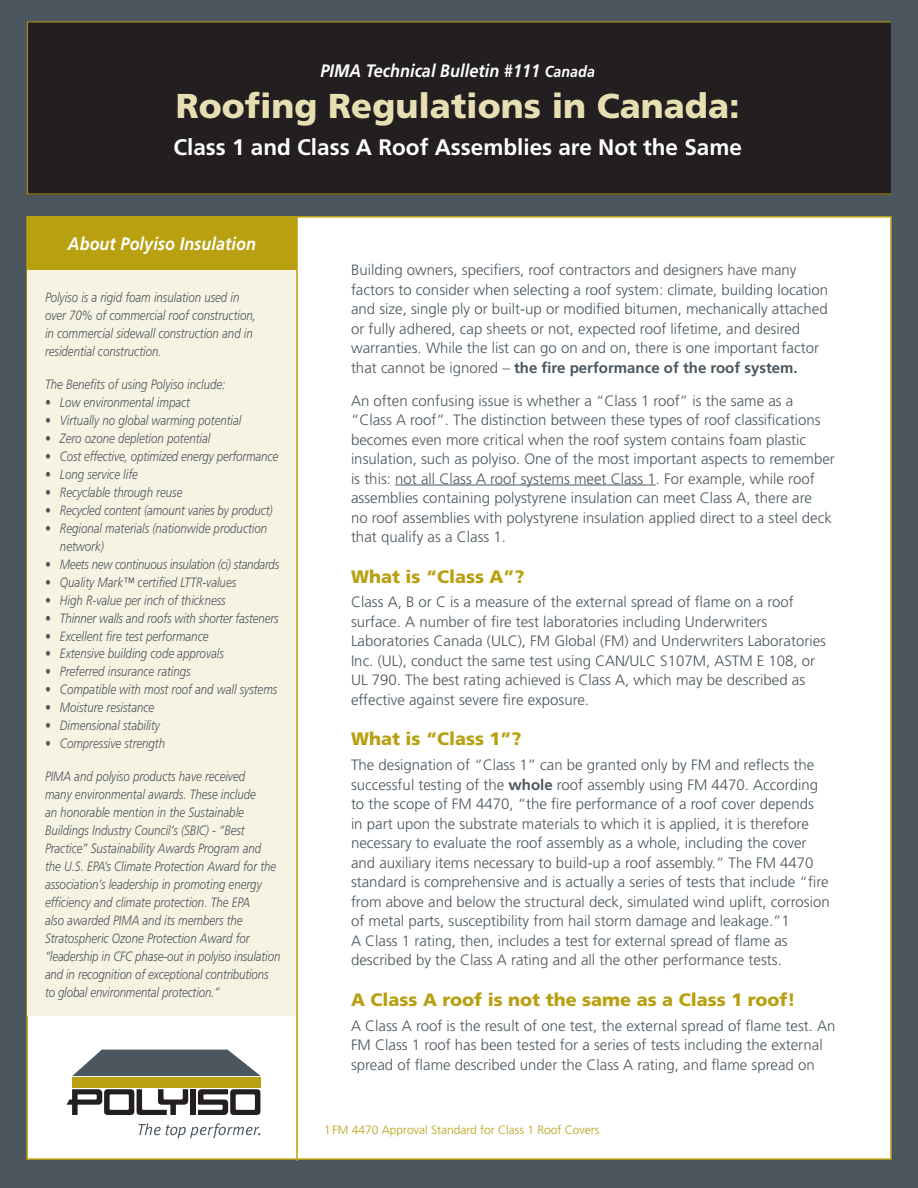
<style>
.page{position:relative;width:918px;height:1188px;background:#4b565e}
.page>*{position:absolute;margin:0;border:0;box-sizing:border-box;transform-origin:0 0}
.t1{font:900 34.5px "Frutiger";color:#e7deb2}
.t2{font:700 22.5px "Frutiger";color:#fff}
.t3{font:900 18px "Frutiger";color:#b8a011}
.t4{font:italic 700 18px "Frutiger";letter-spacing:.005em;color:#fff;scale:.9 1}
.t5{font:300 15px/19.5px "Frutiger";color:#4b565e}
.t6{font:italic 300 13.5px/18px "Frutiger";color:#4b565e;scale:.85 1}
.t7{font:italic 300 13.5px "Frutiger";letter-spacing:-.02em;color:#4b565e;scale:.85 1}
.t8{font:300 12px "Frutiger";color:#b8a011}
.s1{font-size:15.75px}
.s2{font-weight:700}
</style>
<div class="page">
<div style="left:26px;top:216px;width:866px;height:944px;background:#fff;border:2px solid #b8a011"></div>
<div style="left:27px;top:216px;width:270px;height:799px;background:#f7f3e2"></div>
<div style="left:27px;top:22px;width:864px;height:172px;background:#231f20"></div>
<hr style="left:395px;top:485px;width:261px;height:1px;background:#4b565e">
<div style="left:27px;top:216px;width:270px;height:54px;background:#b8a011"></div>
<hr style="left:296px;top:216px;width:2px;height:945px;background:#b8a011">
<svg style="left:72px;top:1050px;width:189px;height:26px"></svg>
<div style="left:72px;top:1077px;width:189px;height:10px;background:#b8a011"></div>
<svg style="left:67px;top:1089px;width:121px;height:26px"></svg>
<div style="left:190px;top:1089px;width:6px;height:26px;background:#231f20"></div>
<svg style="left:198px;top:1089px;width:62px;height:26px"></svg>
<svg style="left:138px;top:1123px;width:122px;height:15px"></svg>
<p class="t4" style="left:320px;top:60px;width:306px">PIMA Technical Bulletin #111 <span class="s1">Canada</span></p>
<h1 class="t1" style="left:176px;top:85px;width:565px">Roofing Regulations in Canada:</h1>
<h2 class="t2" style="left:173px;top:134px;width:570px">Class 1 and Class A Roof Assemblies are Not the Same</h2>
<p class="t4" style="left:68px;top:233px;width:211px">About Polyiso Insulation</p>
<p class="t6" style="left:45px;top:288px;width:250px">Polyiso is a rigid foam insulation used in over 70% of commercial roof construction, in commercial sidewall construction and in residential construction.</p>
<p class="t6" style="left:45px;top:375px;width:214px">The Benefits of using Polyiso include:</p>
<p class="t6" style="left:45px;top:393px;width:172px">• Low environmental impact</p>
<p class="t6" style="left:45px;top:411px;width:233px">• Virtually no global warming potential</p>
<p class="t6" style="left:45px;top:429px;width:196px">• Zero ozone depletion potential</p>
<p class="t6" style="left:45px;top:447px;width:276px">• Cost effective, optimized energy performance</p>
<p class="t6" style="left:45px;top:465px;width:111px">• Long service life</p>
<p class="t6" style="left:45px;top:483px;width:163px">• Recyclable through reuse</p>
<p class="t6" style="left:45px;top:501px;width:269px">• Recycled content (amount varies by product)</p>
<p class="t6" style="left:60px;top:519px;width:245px;text-indent:-15px">• Regional materials (nationwide production network)</p>
<p class="t7" style="left:45px;top:556px;width:277px">• Meets new continuous insulation (ci) standards</p>
<p class="t6" style="left:45px;top:573px;width:226px">• Quality Mark™ certified LTTR-values</p>
<p class="t6" style="left:45px;top:591px;width:214px">• High R-value per inch of thickness</p>
<p class="t6" style="left:45px;top:609px;width:276px">• Thinner walls and roofs with shorter fasteners</p>
<p class="t6" style="left:45px;top:627px;width:194px">• Excellent fire test performance</p>
<p class="t6" style="left:45px;top:645px;width:212px">• Extensive building code approvals</p>
<p class="t6" style="left:45px;top:663px;width:173px">• Preferred insurance ratings</p>
<p class="t6" style="left:45px;top:681px;width:275px">• Compatible with most roof and wall systems</p>
<p class="t6" style="left:45px;top:699px;width:130px">• Moisture resistance</p>
<p class="t6" style="left:45px;top:717px;width:137px">• Dimensional stability</p>
<p class="t6" style="left:45px;top:735px;width:143px">• Compressive strength</p>
<p class="t6" style="left:45px;top:768px;width:278px">PIMA and polyiso products have received<br>many environmental awards. These include<br>an honorable mention in the Sustainable Buildings Industry Council’s (SBIC) - “Best Practice” Sustainability Awards Program and the U.S. EPA’s Climate Protection Award for the association’s leadership in promoting energy efficiency and climate protection. The EPA<br>also awarded PIMA and its members the Stratospheric Ozone Protection Award for “leadership in CFC phase-out in polyiso insulation and in recognition of exceptional contributions to global environmental protection.”</p>
<p class="t5" style="left:351px;top:260px;width:479px">Building owners, specifiers, roof contractors and designers have many factors to consider when selecting a roof system: climate, building location and size, single ply or built-up or modified bitumen, mechanically attached or fully adhered, cap sheets or not, expected roof lifetime, and desired warranties. While the list can go on and on, there is one important factor that cannot be ignored – <span class="s2">the fire performance of the roof system.</span></p>
<p class="t5" style="left:351px;top:391px;width:485px">An often confusing issue is whether a “Class 1 roof” is the same as a “Class A roof”. The distinction between these types of roof classifications becomes even more critical when the roof system contains foam plastic insulation, such as polyiso. One of the most important aspects to remember is this: not all Class A roof systems meet Class 1. For example, while roof assemblies containing polystyrene insulation can meet Class A, there are<br>no roof assemblies with polystyrene insulation applied direct to a steel deck that qualify as a Class 1.</p>
<p class="t3" style="left:351px;top:565px;width:175px">What is “Class A”?</p>
<p class="t5" style="left:351px;top:592px;width:477px">Class A, B or C is a measure of the external spread of flame on a roof surface. A number of fire test laboratories including Underwriters Laboratories Canada (ULC), FM Global (FM) and Underwriters Laboratories Inc. (UL), conduct the same test using CAN/ULC S107M, ASTM E 108, or UL 790. The best rating achieved is Class A, which may be described as effective against severe fire exposure.</p>
<p class="t3" style="left:351px;top:728px;width:172px">What is “Class 1”?</p>
<p class="t5" style="left:351px;top:755px;width:480px">The designation of “Class 1” can be granted only by FM and reflects the successful testing of the <span class="s2">whole</span> roof assembly using FM 4470. According to the scope of FM 4470, “the fire performance of a roof cover depends<br>in part upon the substrate materials to which it is applied, it is therefore necessary to evaluate the roof assembly as a whole, including the cover and auxiliary items necessary to build-up a roof assembly.” The FM 4470 standard is comprehensive and is actually a series of tests that include “fire from above and below the structural deck, simulated wind uplift, corrosion of metal parts, susceptibility from hail storm damage and leakage.”1<br>A Class 1 rating, then, includes a test for external spread of flame as described by the Class A rating and all the other performance tests.</p>
<p class="t3" style="left:351px;top:989px;width:446px">A Class A roof is not the same as a Class 1 roof!</p>
<p class="t5" style="left:351px;top:1016px;width:486px">A Class A roof is the result of one test, the external spread of flame test. An<br>FM Class 1 roof has been tested for a series of tests including the external spread of flame described under the Class A rating, and flame spread on</p>
<p class="t8" style="left:324px;top:1123px;width:277px">1 FM 4470 Approval Standard for Class 1 Roof Covers</p>
</div>
